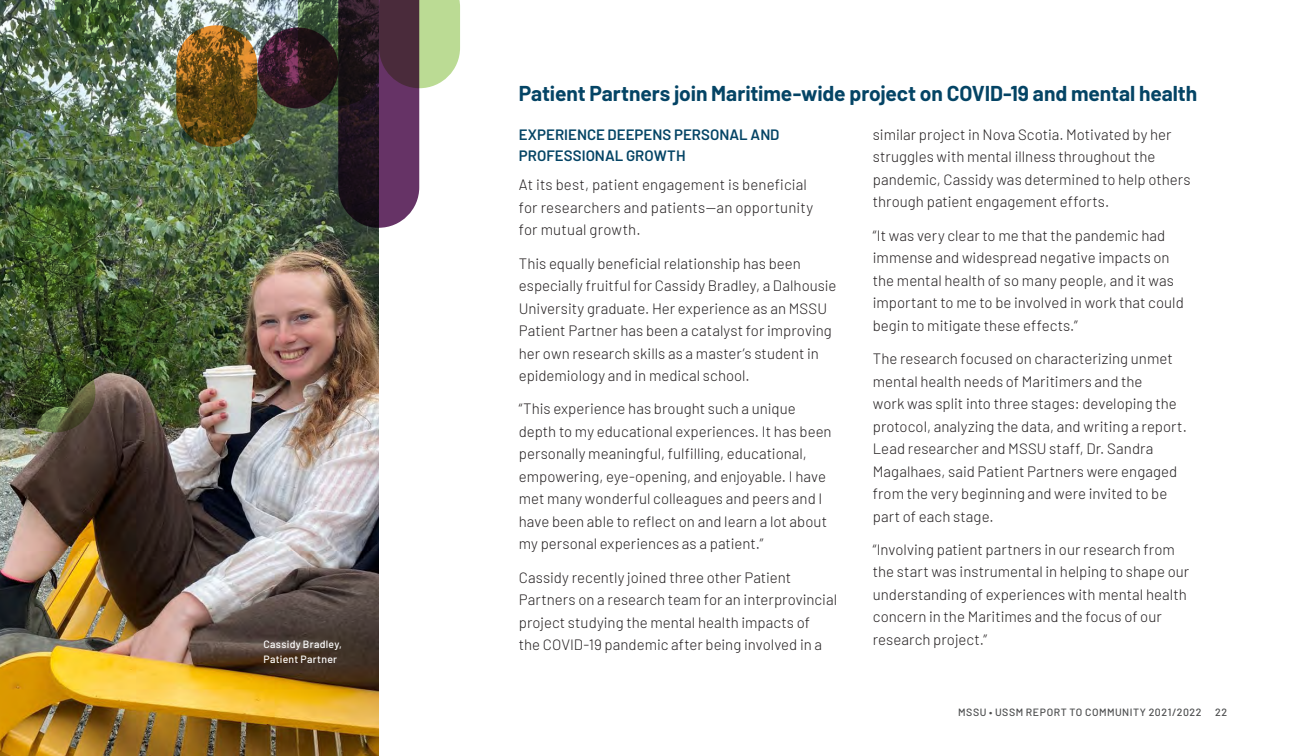
<style>
.page{position:relative;width:1296px;height:756px;background:#fff}
.page>*{position:absolute;margin:0;border:0;box-sizing:border-box;transform-origin:0 0}
.Short_Story_Heading{font:700 21px "Barlow";letter-spacing:-.005em;color:#044465}
.Copy{font:300 15px/22.5px "Barlow";color:#231f20}
.Sub_Headings{font:600 15px/21px "Barlow";color:#044465}
.t1{font:500 10.5px "Barlow";letter-spacing:.05em;color:#4b4c4d}
.t2{font:500 10.5px/15px "Barlow";letter-spacing:.03em;color:#fff}
</style>
<div class="page">
<img style="left:0;top:0;width:378px;height:756px">
<svg style="left:55px;top:0;width:81px;height:46px;background:#47623a"></svg>
<svg style="left:176px;top:25px;width:81px;height:122px;background:#735118"></svg>
<svg style="left:258px;top:27px;width:81px;height:81px;background:#411e30"></svg>
<svg style="left:14px;top:189px;width:81px;height:122px;background:#3c5924"></svg>
<svg style="left:14px;top:351px;width:81px;height:81px;background:#3e4e26"></svg>
<svg style="left:298px;top:0;width:162px;height:228px"></svg>
<svg style="left:95px;top:289px;width:81px;height:81px;background:#30471c"></svg>
<p class="t2" style="left:263px;top:636px;width:80px">Cassidy Bradley,<br>Patient Partner</p>
<p class="Short_Story_Heading" style="left:519px;top:77px;width:680px">Patient Partners join Maritime-wide project on COVID-19 and mental health</p>
<p class="Sub_Headings" style="left:519px;top:123px;width:262px">EXPERIENCE DEEPENS PERSONAL AND<br>PROFESSIONAL GROWTH</p>
<p class="Copy" style="left:519px;top:172px;width:296px">At its best, patient engagement is beneficial for researchers and patients—an opportunity for mutual growth.</p>
<p class="Copy" style="left:519px;top:251px;width:319px">This equally beneficial relationship has been especially fruitful for Cassidy Bradley, a Dalhousie University graduate. Her experience as an MSSU Patient Partner has been a catalyst for improving her own research skills as a master’s student in epidemiology and in medical school.</p>
<p class="Copy" style="left:519px;top:397px;width:314px">“This experience has brought such a unique depth to my educational experiences. It has been personally meaningful, fulfilling, educational, empowering, eye-opening, and enjoyable. I have met many wonderful colleagues and peers and I have been able to reflect on and learn a lot about my personal experiences as a patient.”</p>
<p class="Copy" style="left:519px;top:565px;width:320px">Cassidy recently joined three other Patient Partners on a research team for an interprovincial project studying the mental health impacts of<br>the COVID-19 pandemic after being involved in a</p>
<p class="Copy" style="left:873px;top:122px;width:319px">similar project in Nova Scotia. Motivated by her struggles with mental illness throughout the pandemic, Cassidy was determined to help others through patient engagement efforts.</p>
<p class="Copy" style="left:873px;top:223px;width:312px">“It was very clear to me that the pandemic had immense and widespread negative impacts on the mental health of so many people, and it was important to me to be involved in work that could begin to mitigate these effects.”</p>
<p class="Copy" style="left:873px;top:346px;width:316px">The research focused on characterizing unmet mental health needs of Maritimers and the<br>work was split into three stages: developing the protocol, analyzing the data, and writing a report.<br>Lead researcher and MSSU staff, Dr. Sandra Magalhaes, said Patient Partners were engaged from the very beginning and were invited to be part of each stage.</p>
<p class="Copy" style="left:873px;top:537px;width:318px">“Involving patient partners in our research from the start was instrumental in helping to shape our understanding of experiences with mental health concern in the Maritimes and the focus of our research project.”</p>
<p class="t1" style="left:958px;top:704px;width:245px">MSSU • USSM REPORT TO COMMUNITY 2021/2022</p>
<p class="t1" style="left:1215px;top:704px;width:14px">22</p>
</div>
